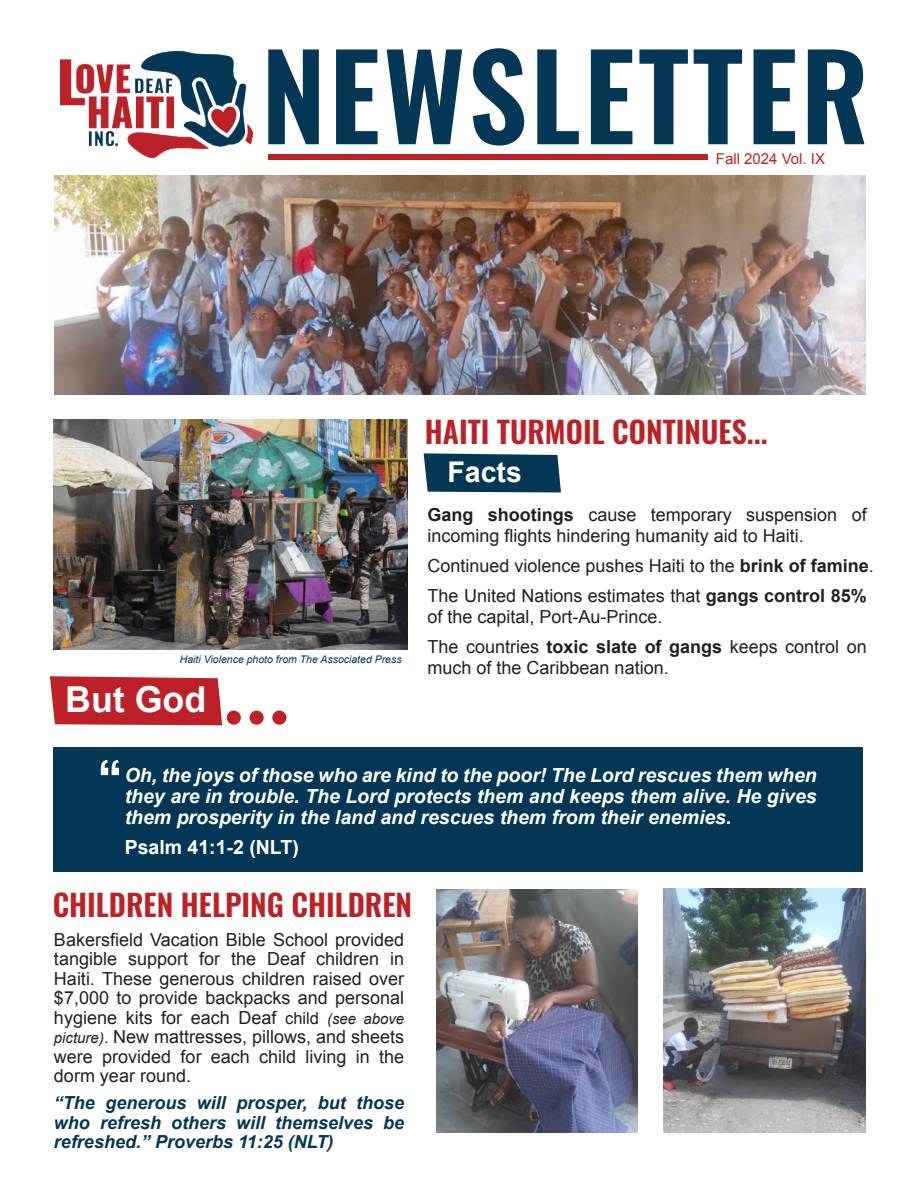
<style>
.page{position:relative;width:918px;height:1188px;background:#fff}
.page>*{position:absolute;margin:0;border:0;box-sizing:border-box;transform-origin:0 0}
.t1{font:600 117px "Oswald";letter-spacing:.025em;color:#033755}
.t2{font:600 54px "Oswald";color:#fff}
.t3{font:700 35.7px "Arial";color:#fff}
.t4{font:600 30px "Oswald";color:#bc2127}
.t5{font:700 28.5px "Arial";color:#fff}
.t6{font:italic 700 19.5px/21px "Arial";color:#fff;text-align:justify}
.t7{font:700 19.5px "Arial";color:#fff}
.t8{font:18px/19.5px "Arial";color:#231f20}
.t9{font:italic 700 18px/19.5px "Arial";color:#033755;text-align:justify}
.t10{font:15px "Arial";color:#bc2127}
.t11{font:italic 10.5px "Arial";color:#033755}
.s1{font-weight:700}
.s2{font-size:16.5px}
.s3{font-style:italic;font-size:15px}
</style>
<div class="page">
<svg style="left:50px;top:676px;width:172px;height:49px;background:#bf2d33"></svg>
<div style="left:227px;top:711px;width:14px;height:14px;background:#bc2127;border-radius:50%"></div>
<div style="left:250px;top:711px;width:14px;height:14px;background:#bc2127;border-radius:50%"></div>
<div style="left:272px;top:711px;width:14px;height:14px;background:#bc2127;border-radius:50%"></div>
<svg style="left:424px;top:453px;width:137px;height:40px;background:#164662"></svg>
<img style="left:54px;top:175px;width:811px;height:220px">
<img style="left:664px;top:888px;width:201px;height:244px">
<img style="left:53px;top:420px;width:355px;height:229px">
<div style="left:268px;top:154px;width:440px;height:6px;background:#bc2127"></div>
<img style="left:60px;top:51px;width:192px;height:107px">
<div style="left:54px;top:747px;width:809px;height:125px;background:#033755"></div>
<img style="left:436px;top:889px;width:201px;height:243px">
<h1 class="t1" style="left:261px;top:35px;width:609px">NEWSLETTER</h1>
<p class="t10" style="left:716px;top:149px;width:111px">Fall 2024 Vol. IX</p>
<h3 class="t4" style="left:425px;top:416px;width:344px">HAITI TURMOIL CONTINUES...</h3>
<p class="t11" style="left:180px;top:653px;width:223px">Haiti Violence photo from The Associated Press</p>
<h3 class="t3" style="left:65px;top:676px;width:143px">But God</h3>
<h3 class="t5" style="left:447px;top:453px;width:76px">Facts</h3>
<p class="t8" style="left:428px;top:505px;width:441px;line-height:21px"><span class="s1">Gang shootings</span> cause temporary suspension of incoming flights hindering humanity aid to Haiti.</p>
<p class="t8" style="left:428px;top:551px;width:448px;line-height:30px">Continued violence pushes Haiti to the <span class="s1">brink of famine</span>.<br>The United Nations estimates that <span class="s1">gangs control 85%</span></p>
<p class="t8" style="left:428px;top:602px;width:441px;line-height:30px">of the capital, Port-Au-Prince.<br>The countries <span class="s1">toxic slate of gangs</span> keeps control on</p>
<p class="t8" style="left:428px;top:658px;width:243px">much of the Caribbean nation.</p>
<h2 class="t2" style="left:99px;top:754px;width:24px">“</h2>
<p class="t6" style="left:125px;top:766px;width:694px">Oh, the joys of those who are kind to the poor! The Lord rescues them when they are in trouble. The Lord protects them and keeps them alive. He gives them prosperity in the land and rescues them from their enemies.</p>
<p class="t7" style="left:125px;top:835px;width:176px">Psalm 41:1-2 (NLT)</p>
<h3 class="t4" style="left:53px;top:889px;width:361px">CHILDREN HELPING CHILDREN</h3>
<p class="t8" style="left:54px;top:930px;width:352px;text-align:justify">Bakersfield Vacation Bible School provided tangible support for the Deaf children in Haiti. These generous children raised over $7,000 to provide backpacks and personal hygiene kits for each Deaf <span class="s2">child</span> <span class="s3">(see above picture)</span><span class="s2">.</span> New mattresses, pillows, and sheets were provided for each child living in the dorm year round.</p>
<p class="t9" style="left:54px;top:1094px;width:352px">“The generous will prosper, but those who refresh others will themselves be refreshed.” Proverbs 11:25 (NLT)</p>
</div>
